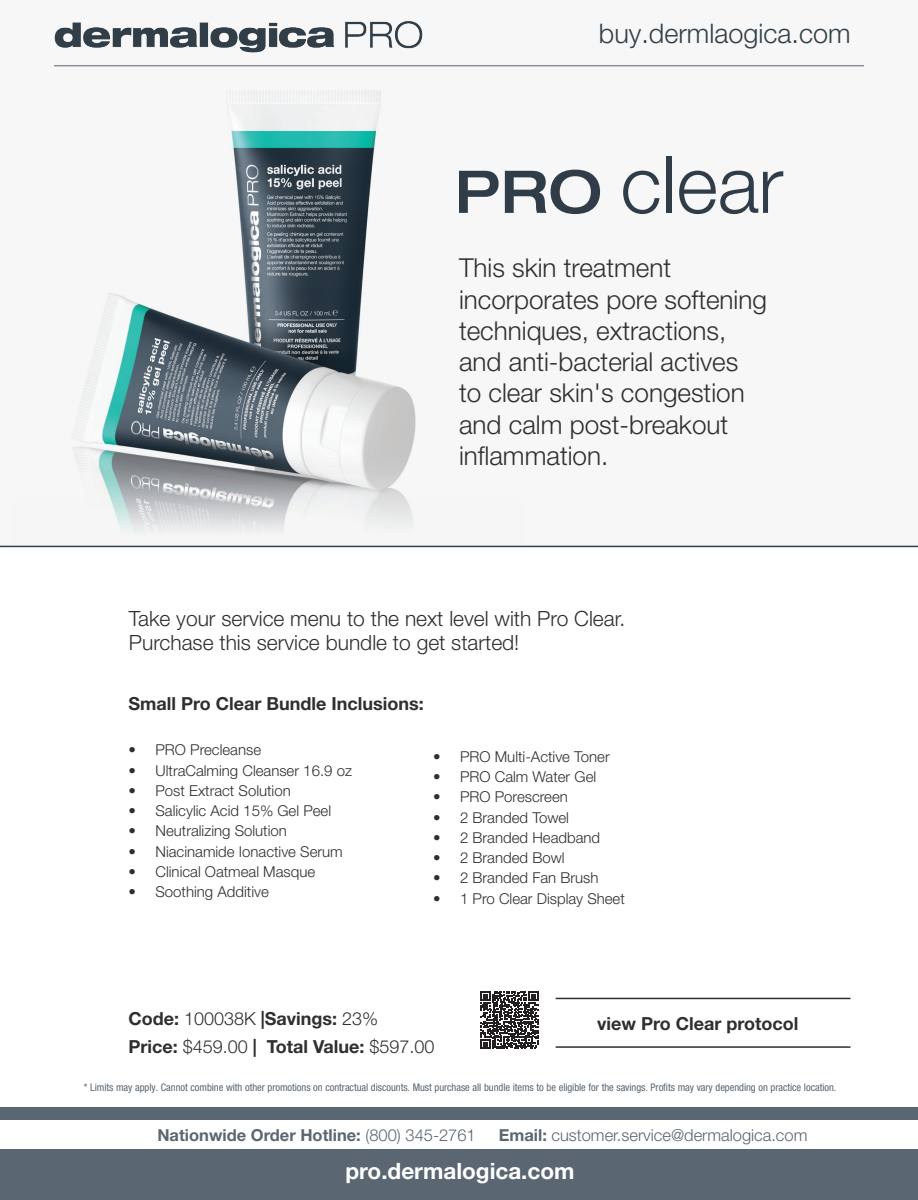
<style>
.page{position:relative;width:918px;height:1200px;background:#fff}
.page>*{position:absolute;margin:0;border:0;box-sizing:border-box;transform-origin:0 0}
.t1{font:300 79.5px "Helvetica Neue LT Std";color:#303d48}
.t2{font:300 27px "Helvetica Neue LT Std";color:#323e48}
.t3{font:300 26.1px/31.3px "Helvetica Neue LT Std";color:#2e2f2e}
.t4{font:700 22.5px "Helvetica Neue LT Std";color:#fff}
.t5{font:300 21px/24px "Helvetica Neue LT Std";color:#2e2f2e}
.t6{font:700 18px/27.8px "Helvetica Neue LT Std";color:#2e2f2e}
.t7{font:300 16.5px "Helvetica Neue LT Std";color:#5a6671}
.t8{font:700 16.5px "Helvetica Neue LT Std";color:#5a6671}
.t9{font:300 15px "Helvetica Neue LT Std";color:#2e2f2e}
.t10{font:condensed 10.5px "Helvetica Neue LT Std";letter-spacing:-.005em;color:#5a6671}
.s1{font-weight:500;font-stretch:expanded;font-size:58.95px}
.s2{font-weight:300}
.s3{font-weight:700}
</style>
<div class="page">
<img style="left:54px;top:66px;width:810px;height:470px">
<hr style="left:54px;top:65px;width:810px;height:1px;background:#5a6671">
<div style="left:0;top:1108px;width:918px;height:92px;background:#5a6671"></div>
<div style="left:0;top:1120px;width:918px;height:28px;background:#fff"></div>
<img style="left:54px;top:20px;width:369px;height:33px">
<hr style="left:0;top:546px;width:918px;height:1px;background:#303d48">
<hr style="left:556px;top:998px;width:294px;height:1px;background:#2e2f2e">
<hr style="left:556px;top:1046px;width:294px;height:2px;background:#2e2f2e">
<svg style="left:481px;top:991px;width:57px;height:58px"></svg>
<h2 class="t2" style="left:599px;top:18px;width:253px">buy.dermlaogica.com</h2>
<h1 class="t1" style="left:455px;top:136px;width:330px"><span class="s1">PRO</span> clear</h1>
<h3 class="t3" style="left:459px;top:252px;width:309px">This skin treatment incorporates pore softening techniques, extractions, and anti-bacterial actives to clear skin's congestion and calm post-breakout inflammation.</h3>
<h3 class="t5" style="left:129px;top:606px;width:498px">Take your service menu to the next level with Pro Clear.<br>Purchase this service bundle to get started!</h3>
<p class="t6" style="left:129px;top:689px;width:297px">Small Pro Clear Bundle Inclusions:</p>
<p class="t9" style="left:129px;top:741px;width:134px">• PRO Precleanse</p>
<p class="t9" style="left:129px;top:761px;width:225px">• UltraCalming Cleanser 16.9 oz</p>
<p class="t9" style="left:129px;top:781px;width:164px">• Post Extract Solution</p>
<p class="t9" style="left:129px;top:801px;width:204px">• Salicylic Acid 15% Gel Peel</p>
<p class="t9" style="left:129px;top:822px;width:160px">• Neutralizing Solution</p>
<p class="t9" style="left:129px;top:842px;width:216px">• Niacinamide Ionactive Serum</p>
<p class="t9" style="left:129px;top:862px;width:188px">• Clinical Oatmeal Masque</p>
<p class="t9" style="left:129px;top:882px;width:142px">• Soothing Additive</p>
<p class="t9" style="left:433px;top:747px;width:178px">• PRO Multi-Active Toner</p>
<p class="t9" style="left:433px;top:768px;width:165px">• PRO Calm Water Gel</p>
<p class="t9" style="left:433px;top:788px;width:136px">• PRO Porescreen</p>
<p class="t9" style="left:433px;top:808px;width:137px">• 2 Branded Towel</p>
<p class="t9" style="left:433px;top:828px;width:169px">• 2 Branded Headband</p>
<p class="t9" style="left:433px;top:849px;width:133px">• 2 Branded Bowl</p>
<p class="t9" style="left:433px;top:869px;width:167px">• 2 Branded Fan Brush</p>
<p class="t9" style="left:433px;top:889px;width:193px">• 1 Pro Clear Display Sheet</p>
<p class="t6" style="left:129px;top:1005px;width:308px">Code: <span class="s2">100038K</span> |Savings: <span class="s2">23%<br></span>Price: <span class="s2">$459.00</span> | Total Value: <span class="s2">$597.00</span></p>
<p class="t6" style="left:597px;top:1009px;width:203px">view Pro Clear protocol</p>
<p class="t10" style="left:84px;top:1081px;width:754px">* Limits may apply. Cannot combine with other promotions on contractual discounts. Must purchase all bundle items to be eligible for the savings. Profits may vary depending on practice location.</p>
<p class="t8" style="left:157px;top:1124px;width:320px">Nationwide Order Hotline: <span class="s2">(800) 345-2761</span></p>
<p class="t7" style="left:499px;top:1125px;width:310px"><span class="s3">Email:</span> customer.service@dermalogica.com</p>
<h3 class="t4" style="left:346px;top:1157px;width:231px">pro.dermalogica.com</h3>
</div>
